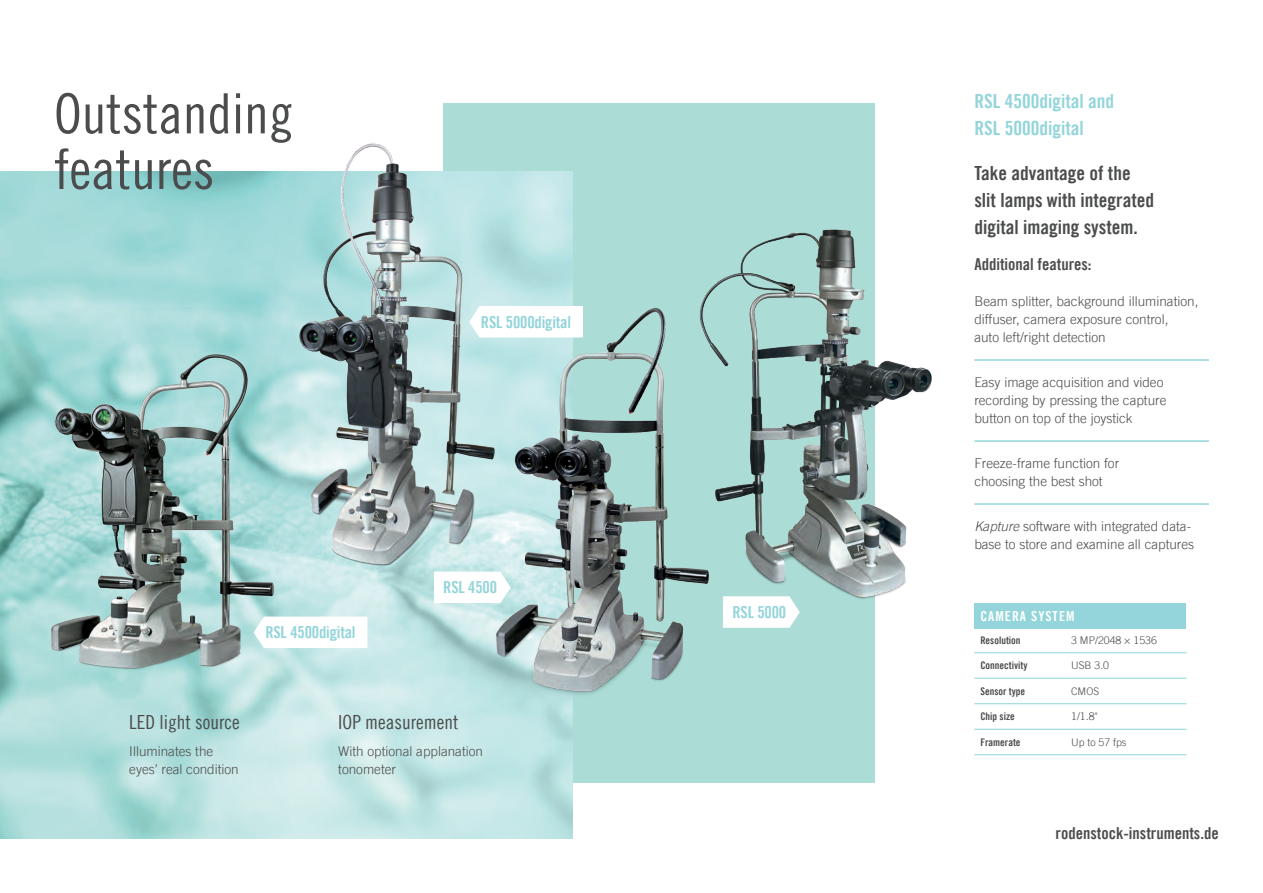
<style>
.page{position:relative;width:1263px;height:893px;background:#fff}
.page>*{position:absolute;margin:0;border:0;box-sizing:border-box;transform-origin:0 0}
.t1{font:55.5px/55.7px "Trade Gothic LT Cond Eighteen";color:#4b4c4d}
.t2{font:19.5px/27px "Trade Gothic LT Bold Cond Twenty";color:#4b4c4d}
.t3{font:19.5px/27px "Trade Gothic LT Bold Cond Twenty";color:#93d5da}
.t4{font:19.5px "Trade Gothic LT Cond Eighteen";color:#4b4c4d}
.t5{font:16.5px "Trade Gothic LT Bold Cond Twenty";color:#4b4c4d}
.t6{font:16.5px "Trade Gothic LT Bold Cond Twenty";letter-spacing:-.01em;color:#93d5da}
.t7{font:13.8px "Trade Gothic LT Bold Cond Twenty";letter-spacing:.075em;color:#fff}
.t8{font:300 13.5px/18px "Trade Gothic LT";color:#4b4c4d}
.t9{font:10.5px "Trade Gothic LT Bold Cond Twenty";color:#4b4c4d}
.t10{font:300 10.5px "Trade Gothic LT";color:#4b4c4d}
.s1{font-style:italic}
</style>
<div class="page">
<div style="left:443px;top:104px;width:432px;height:679px;background:#abdcd6"></div>
<img style="left:0;top:171px;width:573px;height:668px">
<img style="left:0;top:331px;width:300px;height:386px">
<img style="left:279px;top:143px;width:248px;height:486px">
<img style="left:483px;top:283px;width:211px;height:437px">
<img style="left:694px;top:229px;width:238px;height:370px">
<svg style="left:254px;top:617px;width:113px;height:31px"></svg>
<div style="left:469px;top:306px;width:114px;height:31px;background:#fff"></div>
<svg style="left:434px;top:572px;width:77px;height:31px;background:#fafdfd"></svg>
<svg style="left:723px;top:596px;width:77px;height:32px;background:#f7fbfb"></svg>
<hr style="left:974px;top:359px;width:235px;height:2px;background:#93d5da">
<hr style="left:974px;top:440px;width:235px;height:2px;background:#93d5da">
<hr style="left:974px;top:503px;width:235px;height:2px;background:#93d5da">
<div style="left:974px;top:603px;width:212px;height:26px;background:#93d5da"></div>
<hr style="left:974px;top:652px;width:91px;height:1px;background:#93d5da">
<hr style="left:1065px;top:652px;width:121px;height:1px;background:#93d5da">
<hr style="left:974px;top:678px;width:91px;height:1px;background:#93d5da">
<hr style="left:1065px;top:678px;width:121px;height:1px;background:#93d5da">
<hr style="left:974px;top:703px;width:91px;height:1px;background:#93d5da">
<hr style="left:1065px;top:703px;width:121px;height:1px;background:#93d5da">
<hr style="left:974px;top:729px;width:91px;height:1px;background:#93d5da">
<hr style="left:1065px;top:729px;width:121px;height:1px;background:#93d5da">
<hr style="left:974px;top:754px;width:91px;height:1px;background:#93d5da">
<hr style="left:1065px;top:754px;width:121px;height:1px;background:#93d5da">
<h1 class="t1" style="left:54px;top:85px;width:241px">Outstanding features</h1>
<p class="t6" style="left:481px;top:312px;width:92px">RSL 5000digital</p>
<p class="t6" style="left:265px;top:622px;width:92px">RSL 4500digital</p>
<p class="t6" style="left:443px;top:577px;width:55px">RSL 4500</p>
<h2 class="t4" style="left:129px;top:710px;width:112px">LED light source</h2>
<p class="t8" style="left:129px;top:742px;width:111px">Illuminates the eyes’ real condition</p>
<h2 class="t4" style="left:338px;top:710px;width:122px">IOP measurement</h2>
<p class="t8" style="left:338px;top:742px;width:146px">With optional applanation tonometer</p>
<p class="t6" style="left:732px;top:602px;width:55px">RSL 5000</p>
<h2 class="t3" style="left:974px;top:87px;width:141px">RSL 4500digital and<br>RSL 5000digital</h2>
<h2 class="t2" style="left:974px;top:159px;width:181px">Take advantage of the slit lamps with integrated digital imaging system.</h2>
<p class="t5" style="left:974px;top:254px;width:119px">Additional features:</p>
<p class="t8" style="left:974px;top:292px;width:226px">Beam splitter, background illumination, diffuser, camera exposure control,<br>auto left/right detection</p>
<p class="t8" style="left:974px;top:373px;width:194px">Easy image acquisition and video recording by pressing the capture button on top of the joystick</p>
<p class="t8" style="left:974px;top:454px;width:146px">Freeze-frame function for choosing the best shot</p>
<p class="t8" style="left:974px;top:517px;width:221px"><span class="s1">Kapture</span> software with integrated data&shy;base to store and examine all captures</p>
<p class="t7" style="left:980px;top:607px;width:96px">CAMERA SYSTEM</p>
<p class="t9" style="left:980px;top:634px;width:42px">Resolution</p>
<p class="t10" style="left:1071px;top:634px;width:87px">3 MP/2048 × 1536</p>
<p class="t9" style="left:980px;top:659px;width:49px">Connectivity</p>
<p class="t10" style="left:1071px;top:659px;width:39px">USB 3.0</p>
<p class="t9" style="left:980px;top:685px;width:46px">Sensor type</p>
<p class="t10" style="left:1071px;top:685px;width:30px">CMOS</p>
<p class="t9" style="left:980px;top:710px;width:36px">Chip size</p>
<p class="t10" style="left:1071px;top:710px;width:28px">1/1.8"</p>
<p class="t9" style="left:980px;top:736px;width:42px">Framerate</p>
<p class="t10" style="left:1071px;top:736px;width:57px">Up to 57 fps</p>
<p class="t5" style="left:1056px;top:823px;width:165px">rodenstock-instruments.de</p>
</div>
